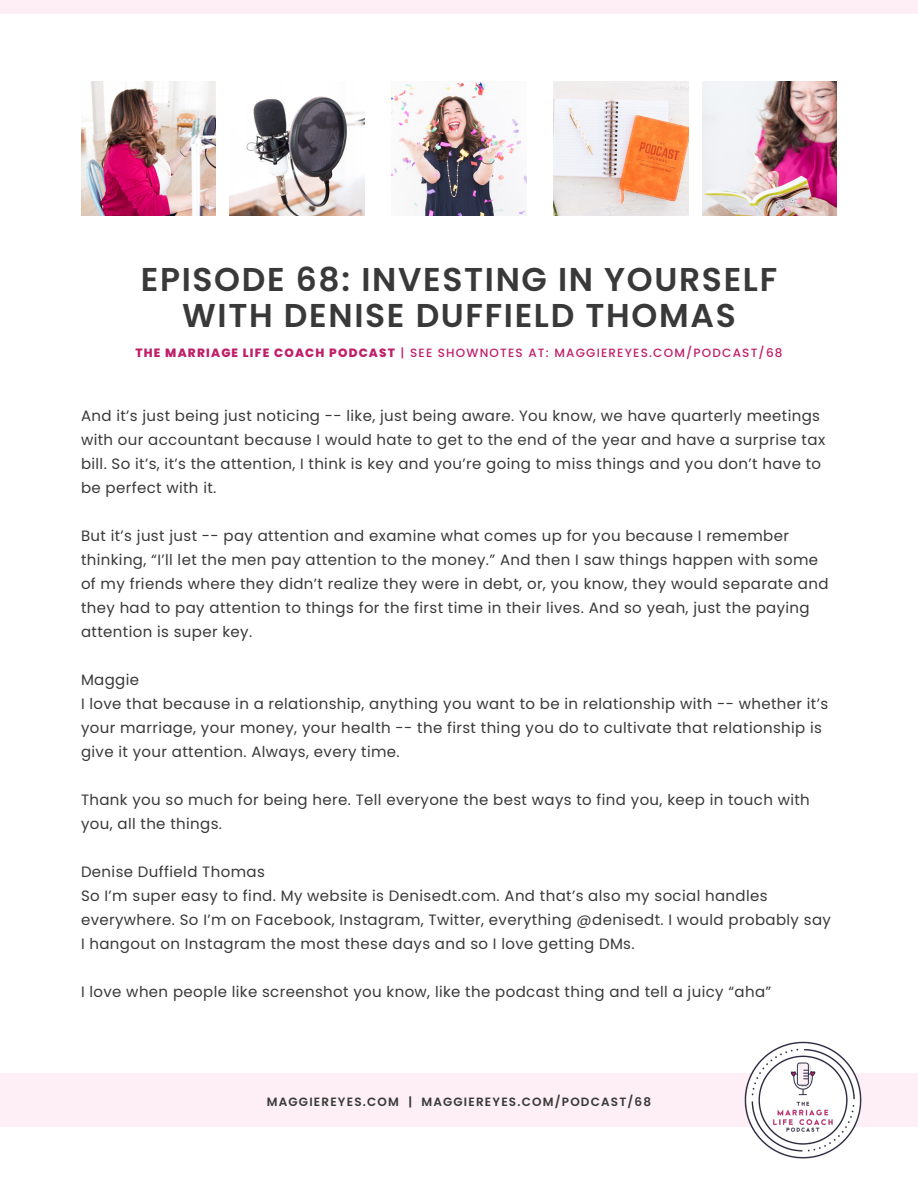
<style>
.page{position:relative;width:918px;height:1188px;background:#fff}
.page>*{position:absolute;margin:0;border:0;box-sizing:border-box;transform-origin:0 0}
.t1{font:600 33px/36px "Poppins";letter-spacing:.05em;color:#393939;text-align:center}
.t2{font:15px/24px "Poppins";letter-spacing:.025em;color:#393939}
.t3{font:500 12px "Poppins";letter-spacing:.1em;color:#c01e69}
.t4{font:600 12px "Poppins";letter-spacing:.1em;color:#393939}
.s1{font-weight:800}
</style>
<div class="page">
<div style="left:0;top:1073px;width:918px;height:54px;background:#fdeff5"></div>
<div style="left:0;top:0;width:918px;height:14px;background:#fdeff5"></div>
<img style="left:81px;top:81px;width:135px;height:135px">
<img style="left:392px;top:82px;width:134px;height:134px">
<img style="left:702px;top:81px;width:135px;height:135px">
<img style="left:230px;top:96px;width:134px;height:120px">
<img style="left:554px;top:81px;width:134px;height:135px">
<img style="left:744px;top:1041px;width:118px;height:118px">
<h1 class="t1" style="left:141px;top:262px;width:638px">EPISODE 68: INVESTING IN YOURSELF<br>WITH DENISE DUFFIELD THOMAS</h1>
<p class="t3" style="left:135px;top:346px;width:649px"><span class="s1">THE MARRIAGE LIFE COACH PODCAST</span> | SEE SHOWNOTES AT: MAGGIEREYES.COM/PODCAST/68</p>
<p class="t2" style="left:81px;top:404px;width:746px">And it’s just being just noticing -- like, just being aware. You know, we have quarterly meetings with our accountant because I would hate to get to the end of the year and have a surprise tax bill. So it’s, it’s the attention, I think is key and you’re going to miss things and you don’t have to be perfect with it.</p>
<p class="t2" style="left:81px;top:524px;width:749px">But it’s just just -- pay attention and examine what comes up for you because I remember thinking, “I’ll let the men pay attention to the money.” And then I saw things happen with some of my friends where they didn’t realize they were in debt, or, you know, they would separate and they had to pay attention to things for the first time in their lives. And so yeah, just the paying attention is super key.</p>
<p class="t2" style="left:81px;top:668px;width:749px">Maggie<br>I love that because in a relationship, anything you want to be in relationship with -- whether it’s your marriage, your money, your health -- the first thing you do to cultivate that relationship is give it your attention. Always, every time.</p>
<p class="t2" style="left:81px;top:788px;width:730px">Thank you so much for being here. Tell everyone the best ways to find you, keep in touch with you, all the things.</p>
<p class="t2" style="left:81px;top:860px;width:751px">Denise Duffield Thomas<br>So I’m super easy to find. My website is Denisedt.com. And that’s also my social handles everywhere. So I’m on Facebook, Instagram, Twitter, everything @denisedt. I would probably say I hangout on Instagram the most these days and so I love getting DMs.</p>
<p class="t2" style="left:81px;top:980px;width:692px">I love when people like screenshot you know, like the podcast thing and tell a juicy “aha”</p>
<p class="t4" style="left:267px;top:1095px;width:386px">MAGGIEREYES.COM | MAGGIEREYES.COM/PODCAST/68</p>
</div>
